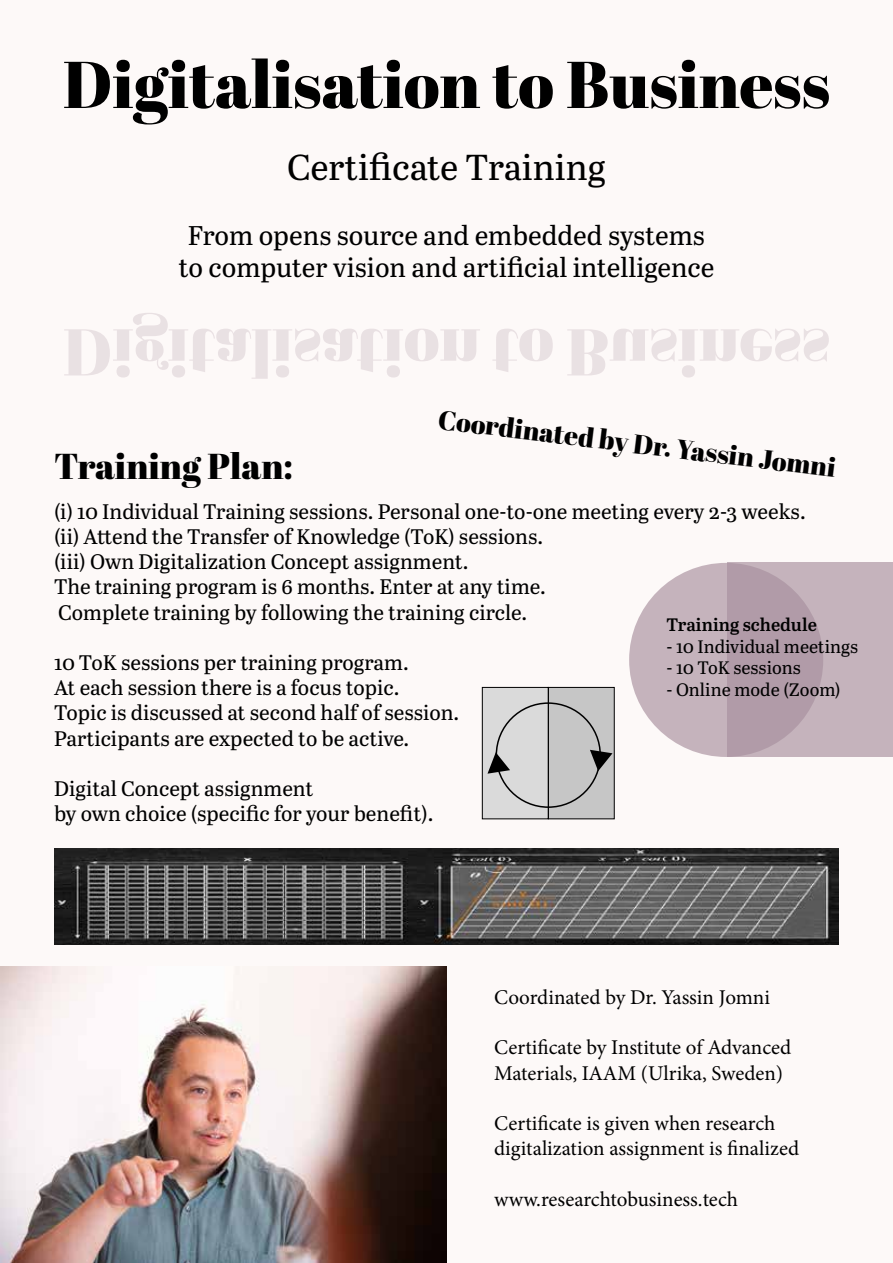
<style>
.page{position:relative;width:893px;height:1263px;background:#fdf9f8}
.page>*{position:absolute;margin:0;border:0;box-sizing:border-box;transform-origin:0 0}
.t1{font:66px "Abril Fatface";color:#000}
.t2{font:36px "Abril Text";color:#000}
.t3{font:36px "Abril Fatface";color:#000}
.t4{font:27px/32.4px "Abril Text";color:#000;text-align:center}
.t5{font:27px "Abril Fatface";color:#000}
.t6{font:21px/25.2px "Abril Text";color:#000}
.t7{font:21px/25.2px "Minion Pro";color:#000}
.t8{font:18px "Abril Text";color:#000}
.t9{font:600 18px "Abril Text";color:#000}
</style>
<div class="page">
<img style="left:0;top:966px;width:446px;height:297px">
<div style="left:548px;top:687px;width:66px;height:132px;background:#c6c6c6"></div>
<div style="left:548px;top:687px;width:66px;height:132px;border:1px solid #000"></div>
<div style="left:482px;top:687px;width:66px;height:132px;background:#dadada"></div>
<div style="left:482px;top:687px;width:66px;height:132px;border:1px solid #000"></div>
<svg style="left:590px;top:750px;width:22px;height:21px"></svg>
<svg style="left:487px;top:752px;width:23px;height:22px"></svg>
<div style="left:629px;top:563px;width:194px;height:194px;background:#c5b3bc;border-radius:50%"></div>
<div style="left:727px;top:562px;width:166px;height:195px;background:linear-gradient(to bottom,#bca8b3,#bca8b3)"></div>
<img style="left:54px;top:848px;width:785px;height:96px">
<h1 class="t1" style="left:63px;top:38px;width:769px">Digitalisation to Business</h1>
<h2 class="t2" style="left:287px;top:141px;width:320px">Certificate Training</h2>
<p class="t4" style="left:179px;top:218px;width:537px">From opens source and embedded systems to computer vision and artificial intelligence</p>
<p class="t5" style="left:441px;top:400px;width:402px;rotate:7deg">Coordinated by Dr. Yassin Jomni</p>
<h2 class="t3" style="left:54px;top:441px;width:241px">Training Plan:</h2>
<p class="t6" style="left:54px;top:498px;width:753px">(i) 10 Individual Training sessions. Personal one-to-one meeting every 2-3 weeks. (ii) Attend the Transfer of Knowledge (ToK) sessions.<br>(iii) Own Digitalization Concept assignment.<br>The training program is 6 months. Enter at any time.<br>Complete training by following the training circle.</p>
<p class="t6" style="left:54px;top:649px;width:407px">10 ToK sessions per training program.<br>At each session there is a focus topic.<br>Topic is discussed at second half of session.<br>Participants are expected to be active.</p>
<p class="t6" style="left:54px;top:775px;width:381px">Digital Concept assignment<br>by own choice (specific for your benefit).</p>
<p class="t9" style="left:666px;top:612px;width:152px">Training schedule</p>
<p class="t8" style="left:666px;top:633px;width:193px">- 10 Individual meetings</p>
<p class="t8" style="left:666px;top:655px;width:136px">- 10 ToK sessions</p>
<p class="t8" style="left:666px;top:677px;width:176px">- Online mode (Zoom)</p>
<p class="t7" style="left:494px;top:985px;width:277px">Coordinated by Dr. Yassin Jomni</p>
<p class="t7" style="left:494px;top:1035px;width:299px">Certificate by Institute of Advanced<br>Materials, IAAM (Ulrika, Sweden)</p>
<p class="t7" style="left:494px;top:1111px;width:307px">Certificate is given when research digitalization assignment is finalized</p>
<p class="t7" style="left:494px;top:1186px;width:245px">www.researchtobusiness.tech</p>
</div>
